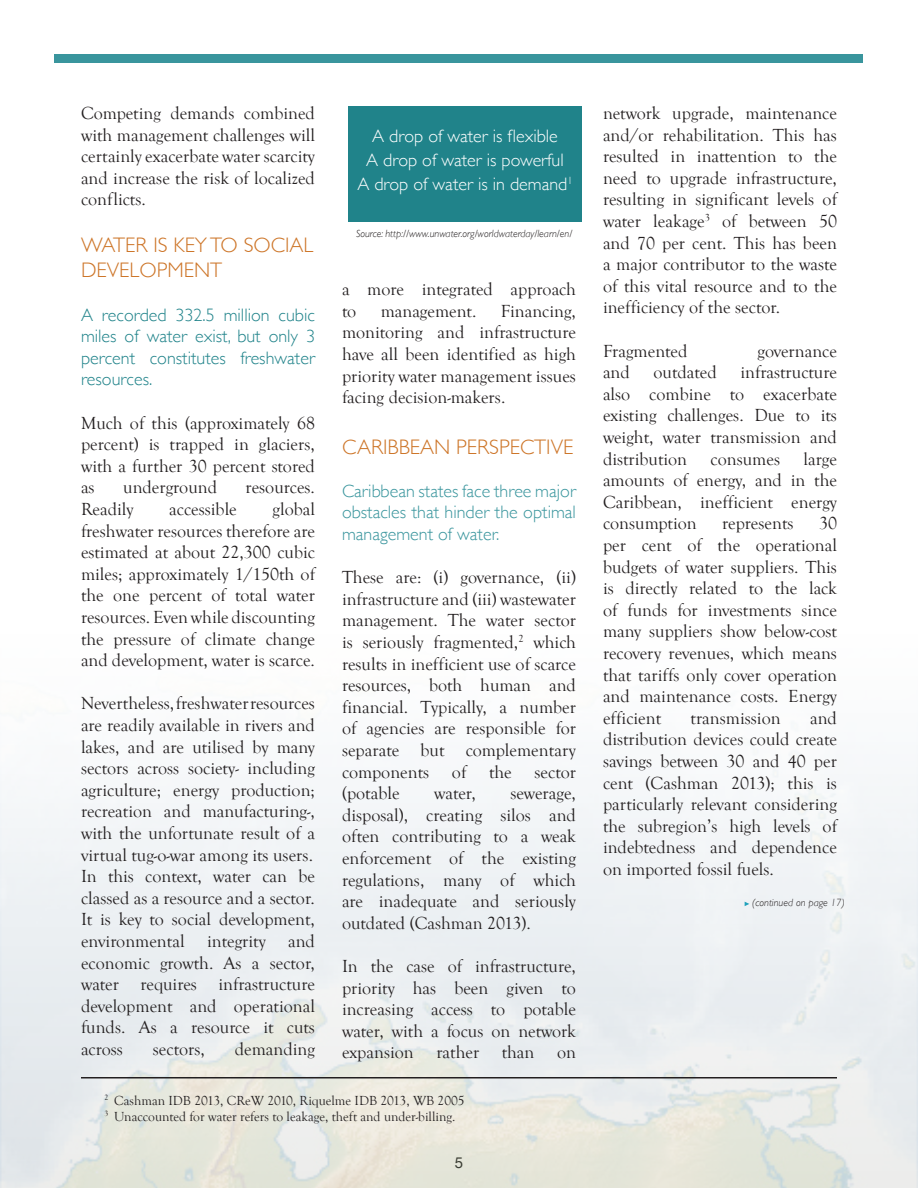
<style>
.page{position:relative;width:918px;height:1188px;background:#fff}
.page>*{position:absolute;margin:0;border:0;box-sizing:border-box;transform-origin:0 0}
.t1{font:300 21px/25.2px "Gill Sans";color:#cd7528}
.t2{font:18px/21.6px "Goudy Old Style T";color:#231f20;text-align:justify}
.t3{font:300 18px/21.6px "Gill Sans";color:#20838a;text-align:justify}
.t4{font:300 18px/21.6px "Gill Sans";color:#39959d;text-align:justify}
.t5{font:300 18px "Gill Sans";color:#fff}
.t6{font:15px "Helvetica Neue";color:#231f20}
.t7{font:13.5px "Goudy Old Style T";color:#231f20}
.t8{font:italic 300 10.5px "Gill Sans";color:#231f20}
</style>
<div class="page">
<svg style="left:0;top:745px;width:918px;height:443px"></svg>
<div style="left:54px;top:54px;width:808px;height:8px;background:#39959d"></div>
<hr style="left:81px;top:1077px;width:756px;height:1px;background:#231f20">
<svg style="left:745px;top:902px;width:4px;height:4px"></svg>
<div style="left:348px;top:106px;width:234px;height:115px;background:#20838a"></div>
<p class="t2" style="left:81px;top:103px;width:236px">Competing demands combined with management challenges will certainly exacerbate water scarcity and increase the risk of localized conflicts.</p>
<p class="t1" style="left:81px;top:232px;width:234px">WATER IS KEY TO SOCIAL<br>DEVELOPMENT</p>
<p class="t3" style="left:81px;top:303px;width:236px">A recorded 332.5 million cubic miles of water exist, but only 3 percent constitutes freshwater resources.</p>
<p class="t2" style="left:81px;top:412px;width:236px">Much of this (approximately 68 percent) is trapped in glaciers, with a further 30 percent stored as</p>
<p class="t2" style="left:123px;top:477px;width:95px">underground</p>
<p class="t2" style="left:246px;top:477px;width:71px">resources.</p>
<p class="t2" style="left:81px;top:499px;width:54px">Readily</p>
<p class="t2" style="left:169px;top:499px;width:69px">accessible</p>
<p class="t2" style="left:81px;top:499px;width:235px;text-indent:192px">global freshwater resources therefore are estimated at about 22,300 cubic miles; approximately 1/150th of the one percent of total water resources. Even while discounting the pressure of climate change and development, water is scarce.</p>
<p class="t2" style="left:81px;top:693px;width:236px">Nevertheless, freshwater resources are readily available in rivers and lakes, and are utilised by many sectors across society- including agriculture; energy production; recreation and manufacturing-, with the unfortunate result of a virtual tug-o-war among its users.</p>
<p class="t2" style="left:81px;top:866px;width:236px">In this context, water can be classed as a resource and a sector.<br>It is key to social development, environmental integrity and economic growth. As a sector, water requires infrastructure development and operational funds. As a resource it cuts across</p>
<p class="t2" style="left:153px;top:1039px;width:54px">sectors,</p>
<p class="t2" style="left:235px;top:1039px;width:82px">demanding</p>
<p class="t5" style="left:372px;top:122px;width:187px">A drop of water is flexible</p>
<p class="t5" style="left:366px;top:146px;width:199px">A drop of water is powerful</p>
<p class="t5" style="left:357px;top:170px;width:217px">A drop of water is in demand<sup>1</sup></p>
<p class="t8" style="left:356px;top:227px;width:218px">Source: http://www.unwater.org/worldwaterday/learn/en/</p>
<p class="t2" style="left:342px;top:279px;width:236px">a more integrated approach to</p>
<p class="t2" style="left:342px;top:300px;width:236px;text-indent:159px">Financing, monitoring and infrastructure have all been identified as high priority water management issues facing decision-makers.</p>
<p class="t1" style="left:342px;top:433px;width:233px">CARIBBEAN PERSPECTIVE</p>
<p class="t4" style="left:342px;top:479px;width:236px">Caribbean states face three major obstacles that hinder the optimal management of water.</p>
<p class="t2" style="left:342px;top:567px;width:236px">These are: (i) governance, (ii) infrastructure and (iii) wastewater management. The water sector is seriously fragmented,<sup>2</sup> which results in inefficient use of scarce resources, both human and financial. Typically, a number of agencies are responsible for separate but complementary components</p>
<p class="t2" style="left:381px;top:300px;width:97px">management.</p>
<p class="t2" style="left:452px;top:761px;width:16px">of</p>
<p class="t2" style="left:489px;top:761px;width:24px">the</p>
<p class="t2" style="left:535px;top:761px;width:43px">sector</p>
<p class="t2" style="left:342px;top:783px;width:59px">(potable</p>
<p class="t2" style="left:434px;top:783px;width:43px">water,</p>
<p class="t2" style="left:342px;top:783px;width:236px;text-indent:168px">sewerage, disposal), creating silos and often contributing to a weak enforcement of the existing regulations, many of which are inadequate and seriously outdated (Cashman 2013).</p>
<p class="t2" style="left:342px;top:956px;width:235px">In the case of infrastructure, priority has been given to increasing access to potable water, with a focus on network expansion</p>
<p class="t2" style="left:436px;top:1042px;width:44px">rather</p>
<p class="t2" style="left:502px;top:1042px;width:34px">than</p>
<p class="t2" style="left:557px;top:1042px;width:20px">on</p>
<p class="t7" style="left:104px;top:1093px;width:362px"><sup>2</sup> Cashman IDB 2013, CReW 2010, Riquelme IDB 2013, WB 2005</p>
<p class="t7" style="left:104px;top:1109px;width:352px"><sup>3</sup> Unaccounted for water refers to leakage, theft and under-billing.</p>
<p class="t6" style="left:455px;top:1152px;width:10px">5</p>
<p class="t2" style="left:603px;top:103px;width:236px">network upgrade, maintenance and/or rehabilitation. This has resulted in inattention to the need to upgrade infrastructure, resulting in significant levels of water leakage<sup>3</sup> of between 50 and 70 per cent. This has been a major contributor to the waste of this vital resource and to the inefficiency of the sector.</p>
<p class="t2" style="left:603px;top:340px;width:86px">Fragmented</p>
<p class="t2" style="left:758px;top:340px;width:81px">governance</p>
<p class="t2" style="left:603px;top:362px;width:28px">and</p>
<p class="t2" style="left:654px;top:362px;width:65px">outdated</p>
<p class="t2" style="left:603px;top:362px;width:235px;text-indent:137px">infrastructure also combine to exacerbate existing challenges. Due to its weight, water transmission and distribution</p>
<p class="t2" style="left:603px;top:448px;width:236px;text-indent:201px">large amounts of energy, and in the Caribbean, inefficient energy consumption</p>
<p class="t2" style="left:711px;top:448px;width:71px">consumes</p>
<p class="t2" style="left:603px;top:513px;width:236px;text-indent:216px">30 per cent of the operational budgets of water suppliers. This is directly related to the lack of funds for investments since many suppliers show below-cost recovery revenues, which means that tariffs only cover operation and maintenance costs. Energy efficient</p>
<p class="t2" style="left:722px;top:513px;width:73px">represents</p>
<p class="t2" style="left:603px;top:708px;width:236px;text-indent:207px">and distribution devices could create savings between 30 and 40 per cent (Cashman 2013); this is particularly relevant considering the subregion’s high levels of indebtedness and dependence on imported fossil fuels.</p>
<p class="t2" style="left:691px;top:708px;width:92px">transmission</p>
<p class="t8" style="left:752px;top:897px;width:94px">(continued on page 17)</p>
</div>
